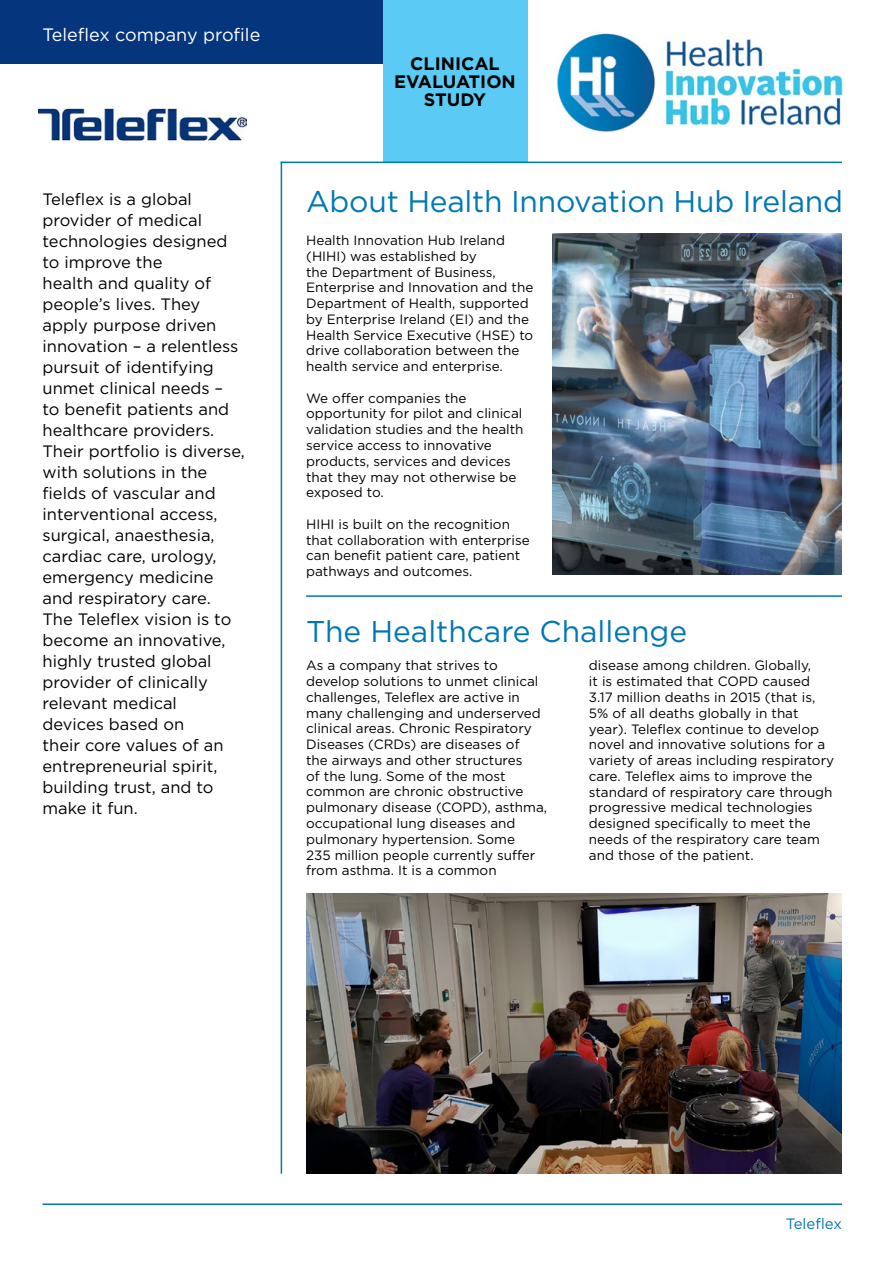
<style>
.page{position:relative;width:893px;height:1263px;background:#fff}
.page>*{position:absolute;margin:0;border:0;box-sizing:border-box;transform-origin:0 0}
.t1{font:30px "Gotham";letter-spacing:-.01em;color:#0077b5}
.t2{font:700 18px/18px "Gotham";color:#000;text-align:center}
.t3{font:18px "Gotham";color:#fff}
.t4{font:16.5px/21px "Gotham";color:#000}
.t5{font:15px "Gotham";color:#0077b5}
.t6{font:13.5px/15.8px "Gotham";color:#000}
</style>
<div class="page">
<img style="left:556px;top:33px;width:287px;height:100px">
<hr style="left:43px;top:1203px;width:799px;height:2px;background:#0077b5">
<div style="left:0;top:0;width:446px;height:64px;background:#05357c"></div>
<img style="left:306px;top:893px;width:536px;height:281px">
<img style="left:38px;top:106px;width:209px;height:37px">
<hr style="left:306px;top:595px;width:536px;height:2px;background:#0077b5">
<hr style="left:281px;top:162px;width:1px;height:1012px;background:#0077b5">
<img style="left:553px;top:234px;width:289px;height:340px">
<div style="left:383px;top:0;width:144px;height:162px;background:#5bcbf5"></div>
<hr style="left:281px;top:162px;width:561px;height:1px;background:#0077b5">
<h2 class="t3" style="left:43px;top:24px;width:219px">Teleflex company profile</h2>
<p class="t4" style="left:43px;top:189px;width:204px">Teleflex is a global provider of medical technologies designed to improve the<br>health and quality of people’s lives. They apply purpose driven innovation – a relentless pursuit of identifying unmet clinical needs –<br>to benefit patients and healthcare providers.<br>Their portfolio is diverse, with solutions in the fields of vascular and interventional access, surgical, anaesthesia, cardiac care, urology, emergency medicine and respiratory care.<br>The Teleflex vision is to become an innovative, highly trusted global provider of clinically relevant medical<br>devices based on<br>their core values of an entrepreneurial spirit, building trust, and to make it fun.</p>
<h2 class="t2" style="left:394px;top:54px;width:123px">CLINICAL<br>EVALUATION<br>STUDY</h2>
<h1 class="t1" style="left:306px;top:185px;width:538px">About Health Innovation Hub Ireland</h1>
<p class="t6" style="left:306px;top:232px;width:229px">Health Innovation Hub Ireland (HIHI) was established by<br>the Department of Business,<br>Enterprise and Innovation and the<br>Department of Health, supported by Enterprise Ireland (EI) and the<br>Health Service Executive (HSE) to drive collaboration between the health service and enterprise.</p>
<p class="t6" style="left:306px;top:390px;width:219px">We offer companies the opportunity for pilot and clinical validation studies and the health service access to innovative products, services and devices that they may not otherwise be exposed to.</p>
<p class="t6" style="left:306px;top:516px;width:225px">HIHI is built on the recognition that collaboration with enterprise can benefit patient care, patient pathways and outcomes.</p>
<h1 class="t1" style="left:306px;top:614px;width:383px">The Healthcare Challenge</h1>
<p class="t6" style="left:306px;top:657px;width:242px">As a company that strives to develop solutions to unmet clinical challenges, Teleflex are active in many challenging and underserved clinical areas. Chronic Respiratory<br>Diseases (CRDs) are diseases of<br>the airways and other structures<br>of the lung. Some of the most common are chronic obstructive pulmonary disease (COPD), asthma, occupational lung diseases and pulmonary hypertension. Some<br>235 million people currently suffer from asthma. It is a common</p>
<p class="t6" style="left:589px;top:658px;width:247px">disease among children. Globally,<br>it is estimated that COPD caused 3.17 million deaths in 2015 (that is, 5% of all deaths globally in that year). Teleflex continue to develop novel and innovative solutions for a variety of areas including respiratory care. Teleflex aims to improve the standard of respiratory care through progressive medical technologies designed specifically to meet the needs of the respiratory care team and those of the patient.</p>
<p class="t5" style="left:786px;top:1215px;width:58px">Teleflex</p>
</div>
